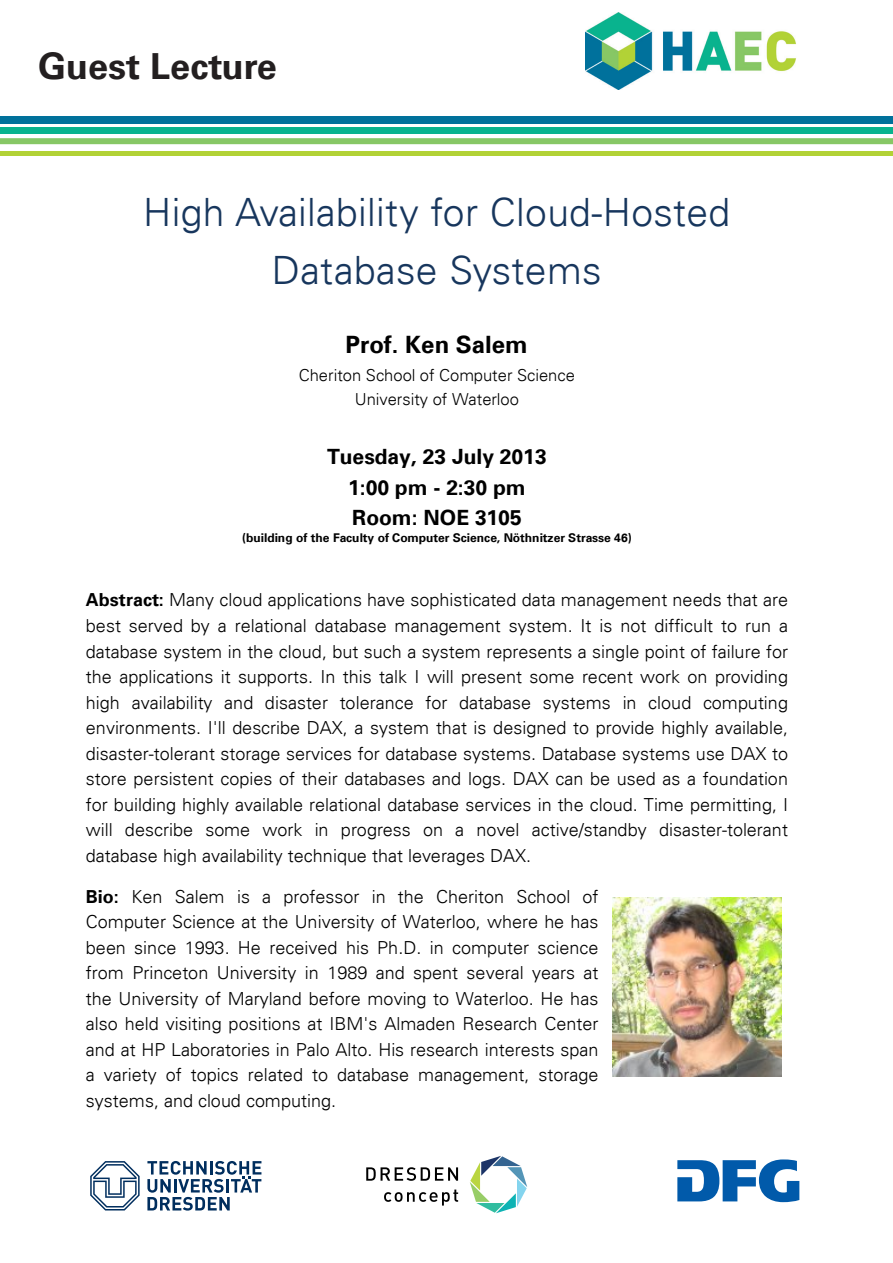
<style>
.page{position:relative;width:893px;height:1263px;background:#fff}
.page>*{position:absolute;margin:0;border:0;box-sizing:border-box;transform-origin:0 0}
.t1{font:300 39px/57.8px "Univers";letter-spacing:.01em;color:#17365d;text-align:center}
.t2{font:700 36px "Univers";color:#231f20}
.t3{font:700 24px "Univers";color:#000}
.t4{font:700 21px/30.6px "Univers";color:#000;text-align:center}
.t5{font:300 18px/25.5px "Univers";color:#000;text-align:justify}
.t6{font:300 16.5px/24.5px "Univers";color:#000;text-align:center}
.t7{font:700 12px "Univers";color:#000}
.s1{font-weight:700}
</style>
<div class="page">
<img style="left:585px;top:13px;width:211px;height:76px">
<svg style="left:0;top:138px;width:893px;height:6px;background:#8ac869"></svg>
<div style="left:0;top:128px;width:893px;height:6px;background:#09b38e"></div>
<div style="left:0;top:151px;width:893px;height:5px;background:#b2d236"></div>
<div style="left:0;top:116px;width:893px;height:7px;background:#00719b"></div>
<svg style="left:677px;top:1159px;width:122px;height:43px"></svg>
<svg style="left:147px;top:1161px;width:114px;height:49px"></svg>
<svg style="left:90px;top:1161px;width:50px;height:49px"></svg>
<svg style="left:366px;top:1167px;width:92px;height:14px"></svg>
<svg style="left:384px;top:1189px;width:74px;height:16px"></svg>
<svg style="left:470px;top:1156px;width:57px;height:57px"></svg>
<img style="left:612px;top:898px;width:170px;height:178px">
<h2 class="t2" style="left:38px;top:45px;width:240px">Guest Lecture</h2>
<h1 class="t1" style="left:143px;top:183px;width:589px">High Availability for Cloud-Hosted<br>Database Systems</h1>
<h3 class="t3" style="left:345px;top:330px;width:184px">Prof. Ken Salem</h3>
<p class="t6" style="left:299px;top:363px;width:278px">Cheriton School of Computer Science<br>University of Waterloo</p>
<p class="t4" style="left:327px;top:442px;width:221px">Tuesday, 23 July 2013<br>1:00 pm - 2:30 pm<br>Room: NOE 3105</p>
<p class="t7" style="left:242px;top:531px;width:391px">(building of the Faculty of Computer Science, Nöthnitzer Strasse 46)</p>
<p class="t5" style="left:86px;top:587px;width:704px"><span class="s1">Abstract:</span> Many cloud applications have sophisticated data management needs that are best served by a relational database management system. It is not difficult to run a database system in the cloud, but such a system represents a single point of failure for the applications it supports. In this talk I will present some recent work on providing high availability and disaster tolerance for database systems in cloud computing environments. I'll describe DAX, a system that is designed to provide highly available, disaster-tolerant storage services for database systems. Database systems use DAX to store persistent copies of their databases and logs. DAX can be used as a foundation for building highly available relational database services in the cloud. Time permitting, I will describe some work in progress on a novel active/standby disaster-tolerant database high availability technique that leverages DAX.</p>
<p class="t5" style="left:86px;top:883px;width:514px"><span class="s1">Bio:</span> Ken Salem is a professor in the Cheriton School of Computer Science at the University of Waterloo, where he has been since 1993. He received his Ph.D. in computer science from Princeton University in 1989 and spent several years at the University of Maryland before moving to Waterloo. He has also held visiting positions at IBM's Almaden Research Center and at HP Laboratories in Palo Alto. His research interests span a variety of topics related to database management, storage systems, and cloud computing.</p>
</div>
